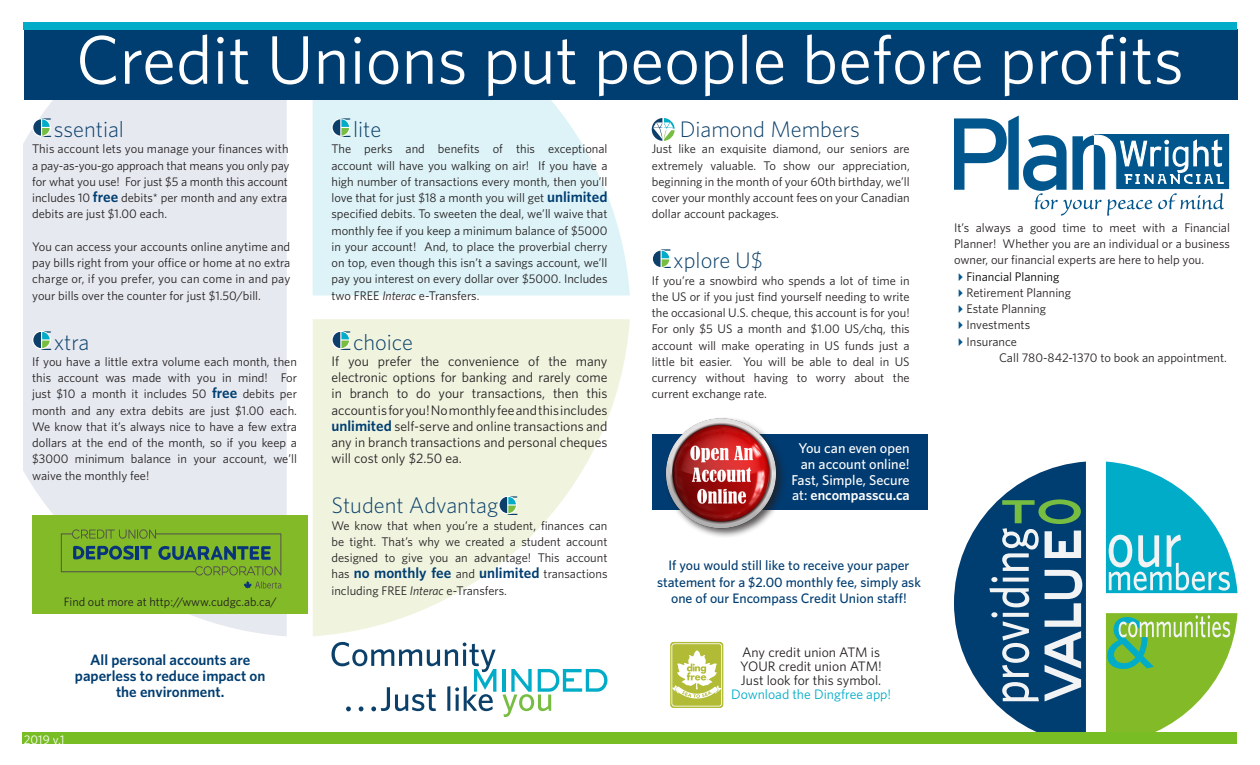
<style>
.page{position:relative;width:1260px;height:765px;background:#fff}
.page>*{position:absolute;margin:0;border:0;box-sizing:border-box;transform-origin:0 0}
.t1{font:68.75px "Whitney";color:#fff}
.t2{font:300 27px "Whitney";color:#0b406a}
.t3{font:300 22.5px "Whitney";color:#0b406a}
.t4{font:600 15px/16.2px "Whitney";color:#003d71;text-align:center}
.t5{font:500 14.25px "Whitney";color:#fff}
.t6{font:600 14.25px "Whitney";color:#fff}
.Paragraph_Style{font:13.75px/16.2px "Whitney";color:#231f20;text-align:justify}
.t7{font:500 13.75px/16.2px "Whitney";color:#003d71;text-align:center}
.t8{font:13.75px "Whitney";color:#00acc8}
.t9{font:12.5px/16.2px "Whitney";color:#231f20;text-align:justify}
.t10{font:12.5px "Whitney";color:#000}
.t11{font:12.5px "Whitney";color:#fff}
.t12{font:12.25px "Whitney";color:#231f20}
.s1{font-weight:600;font-size:15px;color:#003d71}
.s2{font-style:italic}
.s3{font-weight:400;font-size:12.5px;color:#231f20}
.s4{font-weight:500}
.s5{color:#00578d}
</style>
<div class="page">
<svg style="left:313px;top:100px;width:317px;height:195px;background:#dff4f7"></svg>
<div style="left:24px;top:100px;width:263px;height:536px;background:#e6e9f0"></div>
<svg style="left:313px;top:319px;width:317px;height:317px;fill:#f0f4df"></svg>
<svg style="left:1106px;top:462px;width:131px;height:131px"></svg>
<svg style="left:954px;top:462px;width:132px;height:271px"></svg>
<svg style="left:1106px;top:613px;width:131px;height:120px"></svg>
<div style="left:32px;top:515px;width:276px;height:98px;background:#82bb27"></div>
<div style="left:24px;top:30px;width:1213px;height:70px;background:#003d71"></div>
<div style="left:22px;top:733px;width:1215px;height:11px;background:#78bd24"></div>
<div style="left:23px;top:22px;width:1215px;height:8px;background:#00acc8"></div>
<svg style="left:32px;top:118px;width:19px;height:19px"></svg>
<svg style="left:33px;top:120px;width:17px;height:16px"></svg>
<div style="left:32px;top:331px;width:19px;height:18px;background:#f8f9fa;border-radius:50%"></div>
<svg style="left:33px;top:332px;width:17px;height:16px"></svg>
<svg style="left:331px;top:118px;width:19px;height:19px"></svg>
<svg style="left:333px;top:120px;width:16px;height:16px"></svg>
<svg style="left:331px;top:331px;width:19px;height:18px"></svg>
<svg style="left:333px;top:332px;width:16px;height:16px"></svg>
<svg style="left:498px;top:496px;width:19px;height:18px"></svg>
<svg style="left:500px;top:497px;width:16px;height:16px"></svg>
<svg style="left:332px;top:642px;width:164px;height:69px"></svg>
<hr style="left:502px;top:669px;width:4px;height:23px;background:#00acc8">
<svg style="left:503px;top:669px;width:104px;height:48px"></svg>
<svg style="left:652px;top:118px;width:23px;height:23px"></svg>
<svg style="left:653px;top:251px;width:16px;height:16px"></svg>
<svg style="left:954px;top:116px;width:276px;height:100px"></svg>
<svg style="left:670px;top:642px;width:53px;height:66px"></svg>
<svg style="left:671px;top:643px;width:51px;height:64px"></svg>
<svg style="left:61px;top:529px;width:220px;height:60px"></svg>
<div style="left:652px;top:435px;width:276px;height:75px;background:#003b71"></div>
<div style="left:664px;top:417px;width:123px;height:122px;background:#231f20;opacity:.75"></div>
<img style="left:660px;top:417px;width:121px;height:116px">
<p class="t1" style="left:76px;top:14px;width:1109px">Credit Unions put people before profits</p>
<p class="t2" style="left:39px;top:110px;width:15px">E</p>
<p class="t3" style="left:54px;top:114px;width:72px">ssential</p>
<p class="t9" style="left:32px;top:140px;width:259px">This account lets you manage your finances with a pay-as-you-go approach that means you only pay</p>
<p class="t9" style="left:32px;top:173px;width:257px">for what you use! For just $5 a month this account includes 10 <span class="s1">free</span> debits* per month and any extra debits are just $1.00 each.</p>
<p class="t9" style="left:32px;top:238px;width:260px">You can access your accounts online anytime and pay bills right from your office or home at no extra charge or, if you prefer, you can come in and pay your bills over the counter for just $1.50/bill.</p>
<p class="t2" style="left:39px;top:322px;width:15px">E</p>
<p class="t3" style="left:54px;top:327px;width:37px">xtra</p>
<p class="t9" style="left:32px;top:353px;width:266px">If you have a little extra volume each month, then this account was made with you in mind! For just $10 a month it includes 50 <span class="s1">free</span> debits per month and any extra debits are just $1.00 each.<br>We know that it’s always nice to have a few extra dollars at the end of the month, so if you keep a $3000 minimum balance in your account, we’ll waive the monthly fee!</p>
<p class="t12" style="left:64px;top:594px;width:215px">Find out more at http://www.cudgc.ab.ca/</p>
<p class="t4" style="left:75px;top:651px;width:192px">All personal accounts are paperless to reduce impact on the environment.</p>
<p class="t11" style="left:24px;top:731px;width:42px">2019 v.1</p>
<p class="t2" style="left:338px;top:110px;width:15px">E</p>
<p class="t3" style="left:353px;top:114px;width:30px">lite</p>
<p class="t9" style="left:332px;top:140px;width:278px">The perks and benefits of this exceptional account will have you walking on air! If you have a high number of transactions every month, then you’ll love that for just $18 a month you will get <span class="s1">unlimited </span>specified debits. To sweeten the deal, we’ll waive that monthly fee if you keep a minimum balance of $5000 in your account! And, to place the proverbial cherry on top, even though this isn’t a savings account, we’ll pay you interest on every dollar over $5000. Includes two FREE <span class="s2">Interac</span> e-Transfers.</p>
<p class="t2" style="left:338px;top:322px;width:15px">E</p>
<p class="t3" style="left:353px;top:327px;width:62px">choice</p>
<p class="Paragraph_Style" style="left:332px;top:353px;width:278px">If you prefer the convenience of the many electronic options for banking and rarely come in branch to do your transactions, then this account is for you! No monthly fee and this includes <span class="s1">unlimited</span> self-serve and online transactions and any in branch transactions and personal cheques will cost only $2.50 ea.</p>
<p class="t3" style="left:332px;top:490px;width:168px">Student Advantag</p>
<p class="t2" style="left:505px;top:487px;width:15px">E</p>
<p class="t9" style="left:332px;top:517px;width:278px">We know that when you’re a student, finances can be tight. That’s why we created a student account designed to give you an advantage! This account</p>
<p class="t4" style="left:332px;top:565px;width:277px"><span class="s3">has</span> no monthly fee <span class="s3">and</span> unlimited <span class="s3">transactions</span></p>
<p class="t9" style="left:332px;top:582px;width:177px">including FREE <span class="s2">Interac</span> e-Transfers.</p>
<p class="t3" style="left:680px;top:114px;width:182px">Diamond Members</p>
<p class="t9" style="left:652px;top:141px;width:260px">Just like an exquisite diamond, our seniors are extremely valuable. To show our appreciation, beginning in the month of your 60th birthday, we’ll cover your monthly account fees on your Canadian dollar account packages.</p>
<p class="t2" style="left:658px;top:241px;width:15px">E</p>
<p class="t3" style="left:673px;top:246px;width:91px">xplore U$</p>
<p class="t9" style="left:652px;top:272px;width:260px">If you’re a snowbird who spends a lot of time in the US or if you just find yourself needing to write the occasional U.S. cheque, this account is for you!<br>For only $5 US a month and $1.00 US/chq, this account will make operating in US funds just a little bit easier. You will be able to deal in US currency without having to worry about the current exchange rate.</p>
<p class="t5" style="left:798px;top:439px;width:113px">You can even open</p>
<p class="t5" style="left:801px;top:455px;width:110px">an account online!</p>
<p class="t5" style="left:792px;top:470px;width:120px">Fast, Simple, Secure</p>
<p class="t6" style="left:792px;top:486px;width:119px"><span class="s4">at:</span> encompasscu.ca</p>
<p class="t7" style="left:657px;top:557px;width:265px">If you would still like to receive your paper statement for a $2.00 monthly fee, simply ask one of our Encompass Credit Union staff!</p>
<p class="Paragraph_Style" style="left:740px;top:645px;width:143px;line-height:13.8px;text-align:left">Any credit union ATM is<br>YOUR credit union ATM!<br>Just look for this symbol.</p>
<p class="t8" style="left:731px;top:685px;width:162px">Download the Dingfree app!</p>
<p class="t9" style="left:954px;top:219px;width:278px">It’s always a good time to meet with a Financial Planner! Whether you are an individual or a business owner, our financial experts are here to help you.</p>
<p class="t10" style="left:954px;top:268px;width:107px"><span class="s5">✔</span>Financial Planning</p>
<p class="t9" style="left:954px;top:284px;width:119px"><span class="s5">✔</span>Retirement Planning</p>
<p class="t9" style="left:954px;top:300px;width:94px"><span class="s5">✔</span>Estate Planning</p>
<p class="t9" style="left:954px;top:317px;width:78px"><span class="s5">✔</span>Investments</p>
<p class="t9" style="left:954px;top:333px;width:64px"><span class="s5">✔</span>Insurance</p>
<p class="t9" style="left:999px;top:349px;width:229px">Call 780-842-1370 to book an appointment.</p>
</div>
